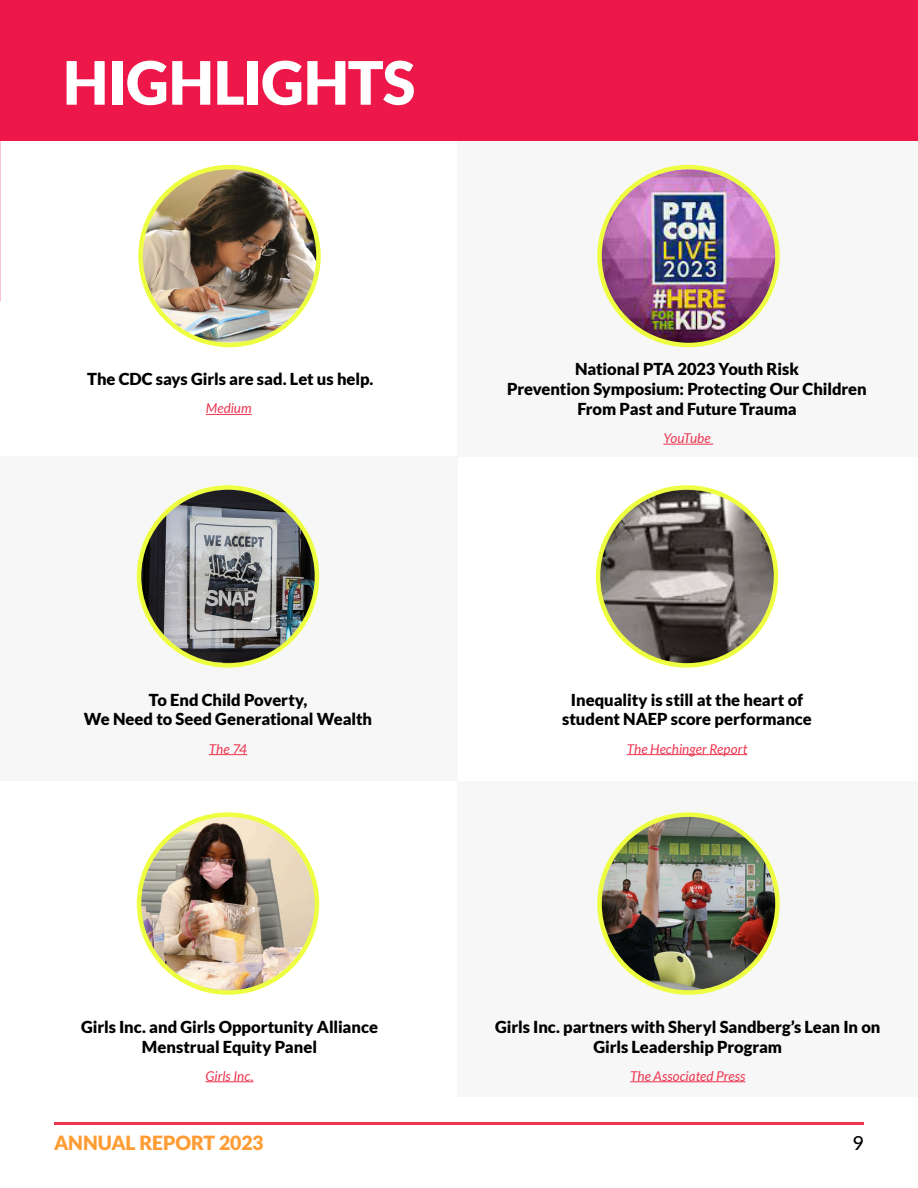
<style>
.page{position:relative;width:918px;height:1188px;background:#fff}
.page>*{position:absolute;margin:0;border:0;box-sizing:border-box;transform-origin:0 0}
.Paragraph_Style_2_Black_small{font:900 59.85px "Lato";letter-spacing:-.01em;color:#fff}
.H3_Board{font:900 19.5px "Lato";letter-spacing:-.01em;color:#ff9c33}
.H3_Board-2{font:500 19.5px "Lato";color:#000}
.Paragraph_Style_2_Black_small-2{font:900 16.5px/19.8px "Lato";letter-spacing:-.005em;color:#000;text-align:center}
.Paragraph_Style_2_Black_small-3{font:italic 13.5px "Lato";letter-spacing:.005em;color:#ee344f}
.Paragraph_Style_2_Black_small-4{font:italic 13.5px "Lato";letter-spacing:-.025em;color:#ee344f}
</style>
<div class="page">
<hr style="left:54px;top:1122px;width:810px;height:3px;background:#ee344f">
<div style="left:0;top:0;width:918px;height:140px;background:#ed1849"></div>
<div style="left:0;top:457px;width:458px;height:324px;background:#f7f7f7"></div>
<div style="left:458px;top:141px;width:460px;height:316px;background:#f7f7f7"></div>
<div style="left:458px;top:781px;width:460px;height:316px;background:#f7f7f7"></div>
<hr style="left:206px;top:414px;width:46px;height:1px;background:#ee344f">
<img style="left:141px;top:167px;width:177px;height:178px;border-radius:89px">
<div style="left:138px;top:165px;width:183px;height:182px;border:4px solid #eeff41;border-radius:50%"></div>
<hr style="left:663px;top:444px;width:50px;height:1px;background:#ee344f">
<img style="left:600px;top:167px;width:177px;height:178px;border-radius:89px">
<div style="left:597px;top:165px;width:183px;height:182px;border:4px solid #eeff41;border-radius:50%"></div>
<hr style="left:209px;top:754px;width:38px;height:1px;background:#ee344f">
<img style="left:139px;top:488px;width:178px;height:177px;border-radius:89px">
<div style="left:137px;top:485px;width:182px;height:183px;border:4px solid #eeff41;border-radius:50%"></div>
<hr style="left:627px;top:754px;width:120px;height:1px;background:#ee344f">
<img style="left:598px;top:488px;width:178px;height:177px;border-radius:89px">
<div style="left:596px;top:485px;width:182px;height:183px;border:4px solid #eeff41;border-radius:50%"></div>
<hr style="left:205px;top:1081px;width:49px;height:1px;background:#ee344f">
<img style="left:141px;top:817px;width:176px;height:176px">
<div style="left:137px;top:812px;width:182px;height:183px;border:4px solid #eeff41;border-radius:50%"></div>
<hr style="left:630px;top:1081px;width:115px;height:1px;background:#ee344f">
<img style="left:600px;top:815px;width:177px;height:178px;border-radius:89px">
<div style="left:597px;top:812px;width:183px;height:183px;border:4px solid #eeff41;border-radius:50%"></div>
<p class="Paragraph_Style_2_Black_small" style="left:63px;top:48px;width:354px">HIGHLIGHTS</p>
<p class="Paragraph_Style_2_Black_small-2" style="left:87px;top:369px;width:288px">The CDC says Girls are sad. Let us help.</p>
<p class="Paragraph_Style_2_Black_small-3" style="left:206px;top:401px;width:47px">Medium</p>
<p class="Paragraph_Style_2_Black_small-2" style="left:84px;top:689px;width:290px">To End Child Poverty,<br>We Need to Seed Generational Wealth</p>
<p class="Paragraph_Style_2_Black_small-3" style="left:209px;top:741px;width:40px">The 74</p>
<p class="Paragraph_Style_2_Black_small-2" style="left:507px;top:359px;width:361px">National PTA 2023 Youth Risk<br>Prevention Symposium: Protecting Our Children<br>From Past and Future Trauma</p>
<p class="Paragraph_Style_2_Black_small-4" style="left:663px;top:431px;width:49px">YouTube</p>
<p class="Paragraph_Style_2_Black_small-2" style="left:562px;top:689px;width:251px">Inequality is still at the heart of student NAEP score performance</p>
<p class="Paragraph_Style_2_Black_small-3" style="left:627px;top:741px;width:122px">The Hechinger Report</p>
<p class="Paragraph_Style_2_Black_small-2" style="left:81px;top:1017px;width:298px">Girls Inc. and Girls Opportunity Alliance<br>Menstrual Equity Panel</p>
<p class="Paragraph_Style_2_Black_small-3" style="left:205px;top:1068px;width:50px">Girls Inc.</p>
<p class="Paragraph_Style_2_Black_small-2" style="left:495px;top:1017px;width:387px">Girls Inc. partners with Sheryl Sandberg’s Lean In on<br>Girls Leadership Program</p>
<p class="Paragraph_Style_2_Black_small-3" style="left:630px;top:1068px;width:117px">The Associated Press</p>
<p class="H3_Board" style="left:54px;top:1131px;width:211px">ANNUAL REPORT 2023</p>
<p class="H3_Board-2" style="left:853px;top:1129px;width:13px">9</p>
</div>
